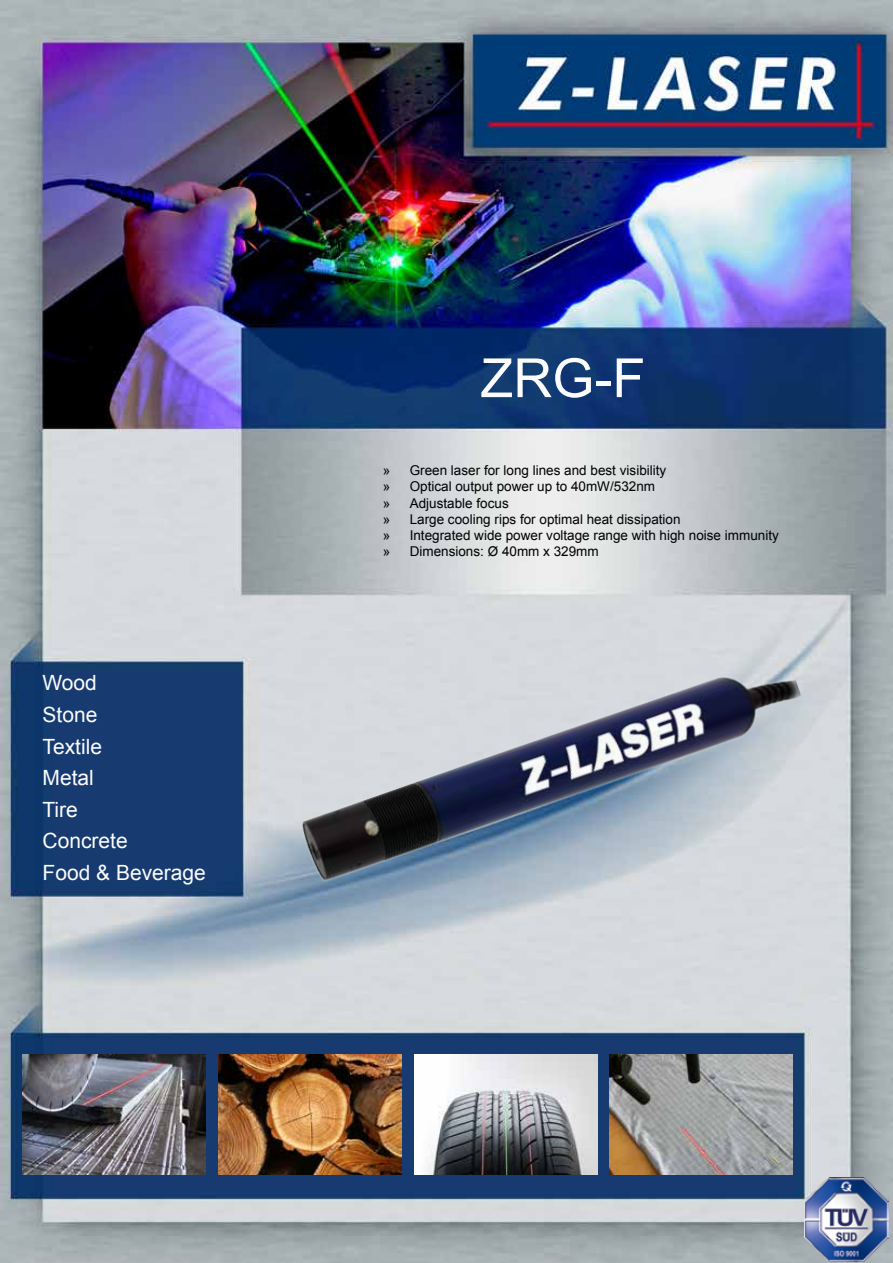
<style>
.page{position:relative;width:893px;height:1263px;background:#fff}
.page>*{position:absolute;margin:0;border:0;box-sizing:border-box;transform-origin:0 0}
.t1{font:54px "Arial";color:#fcfcfc}
.t2{font:21px/31.5px "Arial";color:#fcfcfc}
.t3{font:13.5px/16.2px "Arial";color:#000}
</style>
<div class="page">
<img style="left:0;top:0;width:893px;height:1263px">
<img style="left:281px;top:627px;width:534px;height:281px">
<img style="left:219px;top:1054px;width:182px;height:121px">
<img style="left:23px;top:1054px;width:183px;height:121px">
<img style="left:414px;top:1054px;width:183px;height:121px">
<img style="left:610px;top:1054px;width:183px;height:121px">
<img style="left:805px;top:1177px;width:84px;height:85px">
<h2 class="t2" style="left:43px;top:668px;width:165px">Wood<br>Stone<br>Textile<br>Metal<br>Tire<br>Concrete<br>Food &amp; Beverage</h2>
<h1 class="t1" style="left:480px;top:343px;width:166px">ZRG-F</h1>
<p class="t3" style="left:383px;top:462px;width:398px">» Green laser for long lines and best visibility<br>» Optical output power up to 40mW/532nm<br>» Adjustable focus<br>» Large cooling rips for optimal heat dissipation<br>» Integrated wide power voltage range with high noise immunity » Dimensions: Ø 40mm x 329mm</p>
</div>
